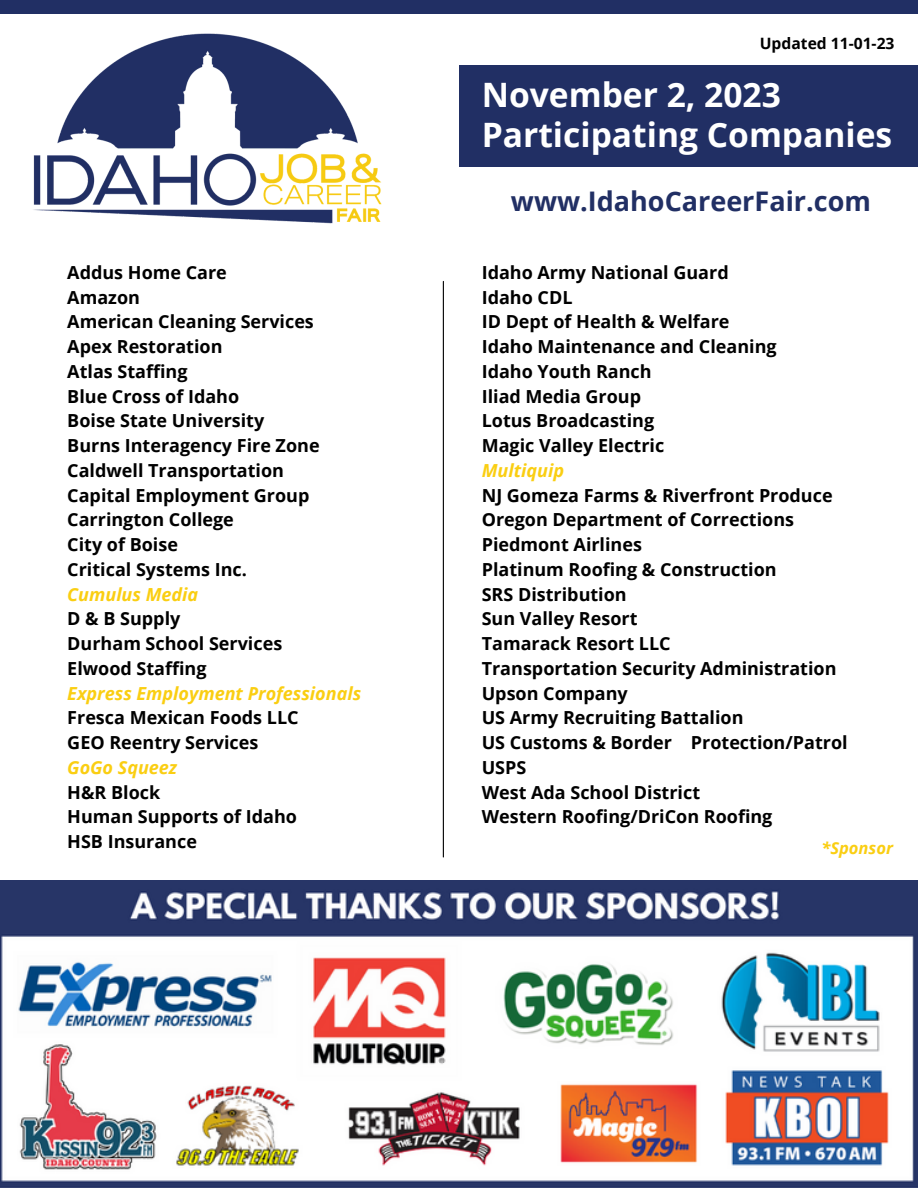
<style>
.page{position:relative;width:918px;height:1188px;background:#fff}
.page>*{position:absolute;margin:0;border:0;box-sizing:border-box;transform-origin:0 0}
.t1{font:700 33.6px "Open Sans";color:#fff}
.t2{font:700 27px "Open Sans";color:#212f64}
.t3{font:700 18px "Open Sans";color:#000}
.t4{font:italic 700 18px "Open Sans";color:#face12}
.t5{font:italic 700 16.5px "Open Sans";color:#face12}
.t6{font:700 15.6px "Open Sans";color:#000}
</style>
<div class="page">
<div style="left:0;top:0;width:918px;height:13px;background:#212f64"></div>
<div style="left:459px;top:65px;width:459px;height:102px;background:#212f64"></div>
<img style="left:33px;top:33px;width:349px;height:191px">
<hr style="left:443px;top:281px;width:1px;height:576px;background:#000">
<img style="left:0;top:880px;width:918px;height:308px">
<p class="t3" style="left:67px;top:260px;width:161px">Addus Home Care</p>
<p class="t3" style="left:67px;top:284px;width:74px">Amazon</p>
<p class="t3" style="left:67px;top:309px;width:248px">American Cleaning Services</p>
<p class="t3" style="left:67px;top:334px;width:157px">Apex Restoration</p>
<p class="t3" style="left:67px;top:359px;width:122px">Atlas Staffing</p>
<p class="t3" style="left:67px;top:383px;width:173px">Blue Cross of Idaho</p>
<p class="t3" style="left:67px;top:408px;width:199px">Boise State University</p>
<p class="t3" style="left:67px;top:433px;width:254px">Burns Interagency Fire Zone</p>
<p class="t3" style="left:67px;top:458px;width:218px">Caldwell Transportation</p>
<p class="t3" style="left:67px;top:482px;width:244px">Capital Employment Group</p>
<p class="t3" style="left:67px;top:507px;width:168px">Carrington College</p>
<p class="t3" style="left:67px;top:532px;width:112px">City of Boise</p>
<p class="t3" style="left:67px;top:557px;width:181px">Critical Systems Inc.</p>
<p class="t4" style="left:67px;top:581px;width:132px">Cumulus Media</p>
<p class="t3" style="left:67px;top:606px;width:115px">D &amp; B Supply</p>
<p class="t3" style="left:67px;top:631px;width:216px">Durham School Services</p>
<p class="t3" style="left:67px;top:656px;width:141px">Elwood Staffing</p>
<p class="t4" style="left:67px;top:680px;width:295px">Express Employment Professionals</p>
<p class="t3" style="left:67px;top:705px;width:233px">Fresca Mexican Foods LLC</p>
<p class="t3" style="left:67px;top:730px;width:193px">GEO Reentry Services</p>
<p class="t4" style="left:67px;top:755px;width:111px">GoGo Squeez</p>
<p class="t3" style="left:67px;top:779px;width:94px">H&amp;R Block</p>
<p class="t3" style="left:67px;top:804px;width:231px">Human Supports of Idaho</p>
<p class="t3" style="left:67px;top:829px;width:131px">HSB Insurance</p>
<p class="t6" style="left:760px;top:33px;width:136px">Updated 11-01-23</p>
<p class="t1" style="left:482px;top:71px;width:301px">November 2, 2023</p>
<p class="t1" style="left:482px;top:111px;width:412px">Participating Companies</p>
<p class="t2" style="left:511px;top:182px;width:361px">www.IdahoCareerFair.com</p>
<p class="t3" style="left:482px;top:260px;width:249px">Idaho Army National Guard</p>
<p class="t3" style="left:482px;top:284px;width:92px">Idaho CDL</p>
<p class="t3" style="left:482px;top:309px;width:249px">ID Dept of Health &amp; Welfare</p>
<p class="t3" style="left:482px;top:334px;width:296px">Idaho Maintenance and Cleaning</p>
<p class="t3" style="left:482px;top:359px;width:171px">Idaho Youth Ranch</p>
<p class="t3" style="left:482px;top:383px;width:161px">Iliad Media Group</p>
<p class="t3" style="left:482px;top:408px;width:174px">Lotus Broadcasting</p>
<p class="t3" style="left:482px;top:433px;width:184px">Magic Valley Electric</p>
<p class="t4" style="left:482px;top:458px;width:84px">Multiquip</p>
<p class="t3" style="left:482px;top:482px;width:352px">NJ Gomeza Farms &amp; Riverfront Produce</p>
<p class="t3" style="left:482px;top:507px;width:314px">Oregon Department of Corrections</p>
<p class="t3" style="left:482px;top:532px;width:162px">Piedmont Airlines</p>
<p class="t3" style="left:482px;top:557px;width:297px">Platinum Roofing &amp; Construction</p>
<p class="t3" style="left:482px;top:581px;width:147px">SRS Distribution</p>
<p class="t3" style="left:482px;top:606px;width:157px">Sun Valley Resort</p>
<p class="t3" style="left:482px;top:631px;width:190px">Tamarack Resort LLC</p>
<p class="t3" style="left:482px;top:656px;width:356px">Transportation Security Administration</p>
<p class="t3" style="left:482px;top:680px;width:148px">Upson Company</p>
<p class="t3" style="left:482px;top:705px;width:263px">US Army Recruiting Battalion</p>
<p class="t3" style="left:482px;top:730px;width:367px">US Customs &amp; Border Protection/Patrol</p>
<p class="t3" style="left:482px;top:755px;width:46px">USPS</p>
<p class="t3" style="left:482px;top:779px;width:220px">West Ada School District</p>
<p class="t3" style="left:482px;top:804px;width:292px">Western Roofing/DriCon Roofing</p>
<p class="t5" style="left:821px;top:836px;width:73px">*Sponsor</p>
</div>
